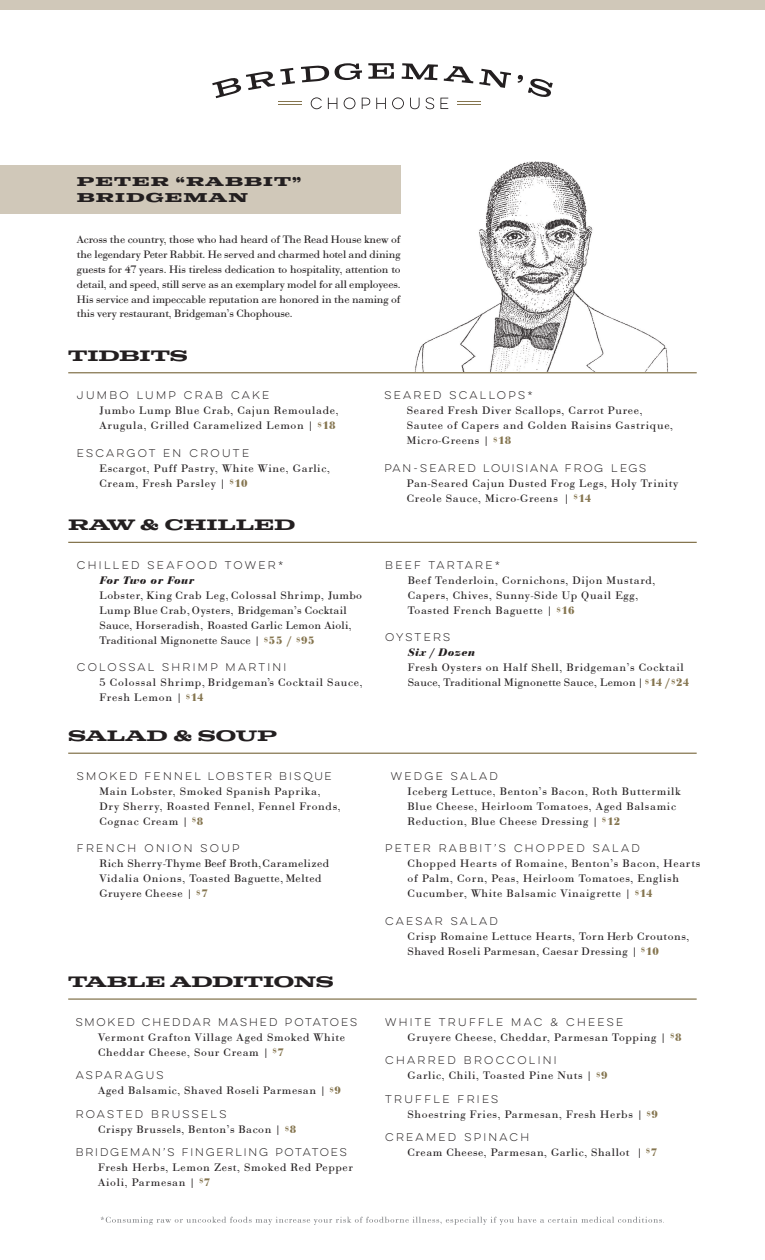
<style>
.page{position:relative;width:765px;height:1260px;background:#fff}
.page>*{position:absolute;margin:0;border:0;box-sizing:border-box;transform-origin:0 0}
.t1{font:600 15px "Colt";color:#231f20}
.t2{font:700 12.75px/16.8px "Colt";letter-spacing:.09em;color:#231f20}
.t3{font:11.25px/15px "Euro Bod T";letter-spacing:.06em;color:#231f20}
.t4{font:11.25px/15px "Euro Bod T";letter-spacing:.02em;color:#231f20}
.t5{font:11.25px/15px "Euro Bod T";letter-spacing:.04em;color:#231f20}
.t6{font:italic 700 11.25px "Euro Bod T";letter-spacing:.06em;color:#231f20}
.t7{font:11.12px/14.9px "Euro Bod T";letter-spacing:-.01em;color:#231f20;text-align:justify}
.t8{font:10px "Lulo Clean One";letter-spacing:.03em;color:#231f20}
.t9{font:10px "Lulo Clean One";letter-spacing:-.01em;color:#231f20}
.t10{font:10px "Lulo Clean One";color:#231f20}
.t11{font:10px "Lulo Clean One";letter-spacing:-.02em;color:#231f20}
.s1{font-weight:700;color:#85754f}
</style>
<div class="page">
<hr style="left:68px;top:998px;width:629px;height:2px;background:#85754f">
<svg style="left:101px;top:1217px;width:563px;height:8px"></svg>
<img style="left:414px;top:162px;width:254px;height:210px">
<div style="left:0;top:165px;width:401px;height:48px;background:#d0c8b9"></div>
<hr style="left:68px;top:372px;width:629px;height:1px;background:#85754f">
<hr style="left:68px;top:542px;width:629px;height:1px;background:#85754f">
<hr style="left:68px;top:753px;width:629px;height:1px;background:#85754f">
<div style="left:0;top:0;width:765px;height:10px;background:#d0c8b9"></div>
<svg style="left:518px;top:75px;width:35px;height:22px"></svg>
<svg style="left:212px;top:63px;width:299px;height:46px"></svg>
<p class="t2" style="left:77px;top:173px;width:226px">PETER “RABBIT”<br>BRIDGEMAN</p>
<p class="t7" style="left:77px;top:232px;width:325px">Across the country, those who had heard of The Read House knew of the legendary Peter Rabbit. He served and charmed hotel and dining guests for 47 years. His tireless dedication to hospitality, attention to detail, and speed, still serve as an exemplary model for all employees.<br>His service and impeccable reputation are honored in the naming of this very restaurant, Bridgeman’s Chophouse.</p>
<h1 class="t1" style="left:68px;top:345px;width:121px">TIDBITS</h1>
<p class="t8" style="left:77px;top:388px;width:196px">JUMBO LUMP CRAB CAKE</p>
<p class="t3" style="left:99px;top:403px;width:241px">Jumbo Lump Blue Crab, Cajun Remoulade,<br>Arugula, Grilled Caramelized Lemon | <sup>$</sup><span class="s1">18</span></p>
<p class="t8" style="left:77px;top:446px;width:176px">ESCARGOT EN CROUTE</p>
<p class="t3" style="left:99px;top:461px;width:232px">Escargot, Puff Pastry, White Wine, Garlic,<br>Cream, Fresh Parsley | <sup>$</sup><span class="s1">10</span></p>
<h1 class="t1" style="left:68px;top:515px;width:228px">RAW &amp; CHILLED</h1>
<p class="t8" style="left:77px;top:558px;width:210px">CHILLED SEAFOOD TOWER*</p>
<p class="t6" style="left:99px;top:574px;width:96px">For Two or Four</p>
<p class="t4" style="left:99px;top:588px;width:264px">Lobster, King Crab Leg, Colossal Shrimp, Jumbo Lump Blue Crab, Oysters, Bridgeman’s Cocktail Sauce, Horseradish, Roasted Garlic Lemon Aioli, Traditional Mignonette Sauce | <sup>$</sup><span class="s1">55 /</span> <sup>$</sup><span class="s1">95</span></p>
<p class="t8" style="left:77px;top:661px;width:213px">COLOSSAL SHRIMP MARTINI</p>
<p class="t3" style="left:99px;top:675px;width:265px">5 Colossal Shrimp, Bridgeman’s Cocktail Sauce,<br>Fresh Lemon | <sup>$</sup><span class="s1">14</span></p>
<h1 class="t1" style="left:68px;top:726px;width:210px">SALAD &amp; SOUP</h1>
<p class="t8" style="left:77px;top:769px;width:258px">SMOKED FENNEL LOBSTER BISQUE</p>
<p class="t3" style="left:99px;top:784px;width:243px">Main Lobster, Smoked Spanish Paprika,<br>Dry Sherry, Roasted Fennel, Fennel Fronds,<br>Cognac Cream | <sup>$</sup><span class="s1">8</span></p>
<p class="t8" style="left:77px;top:841px;width:166px">FRENCH ONION SOUP</p>
<p class="t5" style="left:99px;top:856px;width:231px">Rich Sherry-Thyme Beef Broth, Caramelized<br>Vidalia Onions, Toasted Baguette, Melted<br>Gruyere Cheese | <sup>$</sup><span class="s1">7</span></p>
<h1 class="t1" style="left:68px;top:972px;width:267px">TABLE ADDITIONS</h1>
<p class="t10" style="left:76px;top:1015px;width:285px">SMOKED CHEDDAR MASHED POTATOES</p>
<p class="t3" style="left:98px;top:1029px;width:248px">Vermont Grafton Village Aged Smoked White<br>Cheddar Cheese, Sour Cream | <sup>$</sup><span class="s1">7</span></p>
<p class="t8" style="left:76px;top:1069px;width:92px">ASPARAGUS</p>
<p class="t3" style="left:98px;top:1083px;width:244px">Aged Balsamic, Shaved Roseli Parmesan | <sup>$</sup><span class="s1">9</span></p>
<p class="t8" style="left:76px;top:1107px;width:154px">ROASTED BRUSSELS</p>
<p class="t3" style="left:98px;top:1122px;width:200px">Crispy Brussels, Benton’s Bacon | <sup>$</sup><span class="s1">8</span></p>
<p class="t9" style="left:76px;top:1145px;width:275px">BRIDGEMAN’S FINGERLING POTATOES</p>
<p class="t3" style="left:98px;top:1159px;width:256px">Fresh Herbs, Lemon Zest, Smoked Red Pepper<br>Aioli, Parmesan | <sup>$</sup><span class="s1">7</span></p>
<p class="t8" style="left:384px;top:388px;width:152px">SEARED SCALLOPS*</p>
<p class="t3" style="left:407px;top:403px;width:268px">Seared Fresh Diver Scallops, Carrot Puree,<br>Sautee of Capers and Golden Raisins Gastrique,<br>Micro-Greens | <sup>$</sup><span class="s1">18</span></p>
<p class="t11" style="left:384px;top:461px;width:265px">PAN-SEARED LOUISIANA FROG LEGS</p>
<p class="t3" style="left:407px;top:476px;width:273px">Pan-Seared Cajun Dusted Frog Legs, Holy Trinity<br>Creole Sauce, Micro-Greens | <sup>$</sup><span class="s1">14</span></p>
<p class="t8" style="left:385px;top:558px;width:118px">BEEF TARTARE*</p>
<p class="t3" style="left:408px;top:573px;width:249px">Beef Tenderloin, Cornichons, Dijon Mustard,<br>Capers, Chives, Sunny-Side Up Quail Egg,<br>Toasted French Baguette | <sup>$</sup><span class="s1">16</span></p>
<p class="t8" style="left:385px;top:631px;width:69px">OYSTERS</p>
<p class="t6" style="left:408px;top:646px;width:69px">Six / Dozen</p>
<p class="t3" style="left:408px;top:660px;width:283px">Fresh Oysters on Half Shell, Bridgeman’s Cocktail<br>Sauce, Traditional Mignonette Sauce, Lemon | <sup>$</sup><span class="s1">14 /</span> <sup>$</sup><span class="s1">24</span></p>
<p class="t8" style="left:391px;top:769px;width:111px">WEDGE SALAD</p>
<p class="t3" style="left:408px;top:784px;width:275px">Iceberg Lettuce, Benton’s Bacon, Roth Buttermilk<br>Blue Cheese, Heirloom Tomatoes, Aged Balsamic<br>Reduction, Blue Cheese Dressing | <sup>$</sup><span class="s1">12</span></p>
<p class="t8" style="left:385px;top:841px;width:258px">PETER RABBIT’S CHOPPED SALAD</p>
<p class="t3" style="left:408px;top:856px;width:294px">Chopped Hearts of Romaine, Benton’s Bacon, Hearts of Palm, Corn, Peas, Heirloom Tomatoes, English<br>Cucumber, White Balsamic Vinaigrette | <sup>$</sup><span class="s1">14</span></p>
<p class="t8" style="left:385px;top:914px;width:116px">CAESAR SALAD</p>
<p class="t3" style="left:408px;top:929px;width:283px">Crisp Romaine Lettuce Hearts, Torn Herb Croutons,<br>Shaved Roseli Parmesan, Caesar Dressing | <sup>$</sup><span class="s1">10</span></p>
<p class="t8" style="left:385px;top:1015px;width:242px">WHITE TRUFFLE MAC &amp; CHEESE</p>
<p class="t3" style="left:408px;top:1029px;width:275px">Gruyere Cheese, Cheddar, Parmesan Topping | <sup>$</sup><span class="s1">8</span></p>
<p class="t8" style="left:385px;top:1054px;width:175px">CHARRED BROCCOLINI</p>
<p class="t3" style="left:408px;top:1068px;width:201px">Garlic, Chili, Toasted Pine Nuts | <sup>$</sup><span class="s1">9</span></p>
<p class="t8" style="left:385px;top:1092px;width:117px">TRUFFLE FRIES</p>
<p class="t3" style="left:408px;top:1107px;width:252px">Shoestring Fries, Parmesan, Fresh Herbs | <sup>$</sup><span class="s1">9</span></p>
<p class="t8" style="left:385px;top:1130px;width:148px">CREAMED SPINACH</p>
<p class="t3" style="left:408px;top:1144px;width:251px">Cream Cheese, Parmesan, Garlic, Shallot | <sup>$</sup><span class="s1">7</span></p>
</div>
